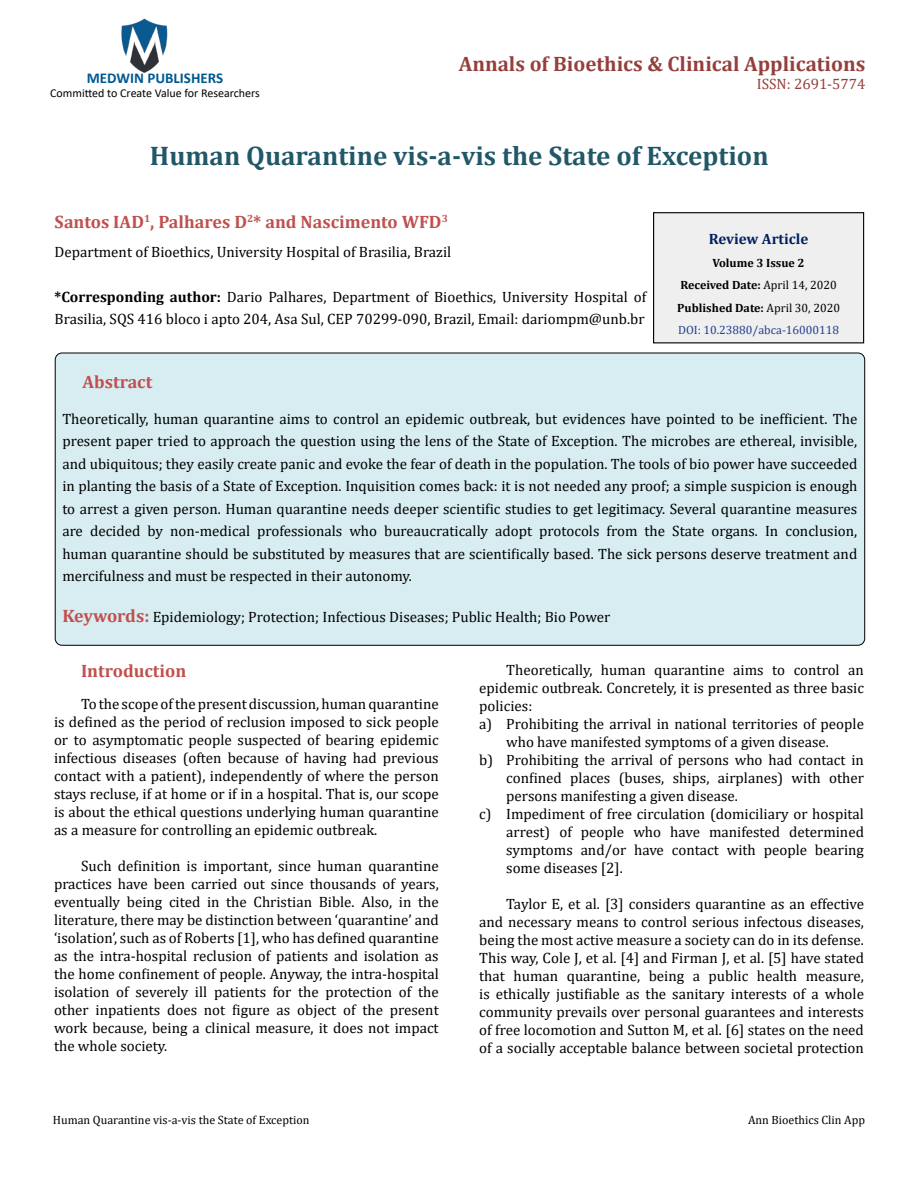
<style>
.page{position:relative;width:918px;height:1188px;background:#fff}
.page>*{position:absolute;margin:0;border:0;box-sizing:border-box;transform-origin:0 0}
.t1{font:700 27px "Cambria";color:#215868}
.t2{font:700 21px "Cambria";color:#953f3c}
.t3{font:700 18px "Cambria";color:#c0504d}
.t4{font:15px/18px "Cambria";color:#000;text-align:justify}
.t5{font:700 15px "Calibri";color:#005991}
.t6{font:15px "Cambria";color:#953f3c}
.t7{font:700 15px "Cambria";color:#002060}
.t8{font:700 12px/22.5px "Cambria";color:#000;text-align:center}
.t9{font:12px "Cambria";color:#000}
.t10{font:12px "Calibri";color:#000}
.s1{font-weight:700}
.s2{font-weight:400}
.s3{font-weight:400;color:#25408f}
.s4{font-weight:700;font-size:18px;color:#c0504d}
</style>
<div class="page">
<img style="left:121px;top:18px;width:47px;height:55px">
<div style="left:654px;top:213px;width:210px;height:130px;background:#efefef"></div>
<div style="left:653px;top:212px;width:211px;height:131px;border:1px solid #000"></div>
<div style="left:55px;top:353px;width:810px;height:292px;background:#d8edf2;border-radius:7px"></div>
<p class="t5" style="left:87px;top:67px;width:138px">MEDWIN PUBLISHERS</p>
<p class="t10" style="left:50px;top:85px;width:211px">Committed to Create Value for Researchers</p>
<h2 class="t2" style="left:459px;top:49px;width:408px">Annals of Bioethics &amp; Clinical Applications</h2>
<p class="t6" style="left:757px;top:75px;width:110px">ISSN: 2691-5774</p>
<h1 class="t1" style="left:150px;top:136px;width:620px">Human Quarantine vis-a-vis the State of Exception</h1>
<p class="t3" style="left:55px;top:209px;width:395px">Santos IAD<sup>1</sup>, Palhares D<sup>2</sup>* and Nascimento WFD<sup>3</sup></p>
<p class="t4" style="left:55px;top:243px;width:398px">Department of Bioethics, University Hospital of Brasilia, Brazil</p>
<p class="t4" style="left:55px;top:285px;width:593px;line-height:22.5px"><span class="s1">*Corresponding author:</span> Dario Palhares, Department of Bioethics, University Hospital of<br>Brasilia, SQS 416 bloco i apto 204, Asa Sul, CEP 70299-090, Brazil, Email: dariompm@unb.br</p>
<p class="t7" style="left:709px;top:229px;width:101px">Review Article</p>
<p class="t8" style="left:677px;top:251px;width:164px">Volume 3 Issue 2<br>Received Date: <span class="s2">April 14, 2020<br></span>Published Date: <span class="s2">April 30, 2020<br></span><span class="s3">DOI: 10.23880/abca-16000118</span></p>
<p class="t3" style="left:83px;top:369px;width:71px">Abstract</p>
<p class="t4" style="left:62px;top:407px;width:797px;line-height:22.5px">Theoretically, human quarantine aims to control an epidemic outbreak, but evidences have pointed to be inefficient. The present paper tried to approach the question using the lens of the State of Exception. The microbes are ethereal, invisible, and ubiquitous; they easily create panic and evoke the fear of death in the population. The tools of bio power have succeeded in planting the basis of a State of Exception. Inquisition comes back: it is not needed any proof; a simple suspicion is enough to arrest a given person. Human quarantine needs deeper scientific studies to get legitimacy. Several quarantine measures are decided by non-medical professionals who bureaucratically adopt protocols from the State organs. In conclusion, human quarantine should be substituted by measures that are scientifically based. The sick persons deserve treatment and mercifulness and must be respected in their autonomy.</p>
<p class="t4" style="left:62px;top:607px;width:550px"><span class="s4">Keywords:</span> Epidemiology; Protection; Infectious Diseases; Public Health; Bio Power</p>
<p class="t3" style="left:81px;top:658px;width:107px">Introduction</p>
<p class="t4" style="left:54px;top:694px;width:386px;text-indent:27px">To the scope of the present discussion, human quarantine is defined as the period of reclusion imposed to sick people or to asymptomatic people suspected of bearing epidemic infectious diseases (often because of having had previous contact with a patient), independently of where the person stays recluse, if at home or if in a hospital. That is, our scope is about the ethical questions underlying human quarantine as a measure for controlling an epidemic outbreak.</p>
<p class="t4" style="left:54px;top:856px;width:386px;text-indent:27px">Such definition is important, since human quarantine practices have been carried out since thousands of years, eventually being cited in the Christian Bible. Also, in the literature, there may be distinction between ‘quarantine’ and ‘isolation’, such as of Roberts [1], who has defined quarantine as the intra-hospital reclusion of patients and isolation as the home confinement of people. Anyway, the intra-hospital isolation of severely ill patients for the protection of the other inpatients does not figure as object of the present work because, being a clinical measure, it does not impact the whole society.</p>
<p class="t4" style="left:506px;top:661px;width:359px">Theoretically, human quarantine aims to control an</p>
<p class="t4" style="left:479px;top:679px;width:386px">epidemic outbreak. Concretely, it is presented as three basic</p>
<p class="t4" style="left:479px;top:697px;width:55px">policies:</p>
<p class="t4" style="left:479px;top:715px;width:386px">a) Prohibiting the arrival in national territories of people</p>
<p class="t4" style="left:506px;top:733px;width:324px">who have manifested symptoms of a given disease.</p>
<p class="t4" style="left:479px;top:751px;width:386px">b) Prohibiting the arrival of persons who had contact in</p>
<p class="t4" style="left:506px;top:769px;width:359px">confined places (buses, ships, airplanes) with other</p>
<p class="t4" style="left:506px;top:787px;width:233px">persons manifesting a given disease.</p>
<p class="t4" style="left:479px;top:805px;width:386px">c) Impediment of free circulation (domiciliary or hospital</p>
<p class="t4" style="left:506px;top:823px;width:359px">arrest) of people who have manifested determined</p>
<p class="t4" style="left:506px;top:841px;width:359px">symptoms and/or have contact with people bearing</p>
<p class="t4" style="left:506px;top:859px;width:118px">some diseases [2].</p>
<p class="t4" style="left:479px;top:895px;width:386px;text-indent:27px">Taylor E, et al. [3] considers quarantine as an effective and necessary means to control serious infectous diseases, being the most active measure a society can do in its defense.<br>This way, Cole J, et al. [4] and Firman J, et al. [5] have stated that human quarantine, being a public health measure, is ethically justifiable as the sanitary interests of a whole community prevails over personal guarantees and interests of free locomotion and Sutton M, et al. [6] states on the need of a socially acceptable balance between societal protection</p>
<p class="t9" style="left:53px;top:1113px;width:258px">Human Quarantine vis-a-vis the State of Exception</p>
<p class="t9" style="left:748px;top:1113px;width:119px">Ann Bioethics Clin App</p>
</div>
